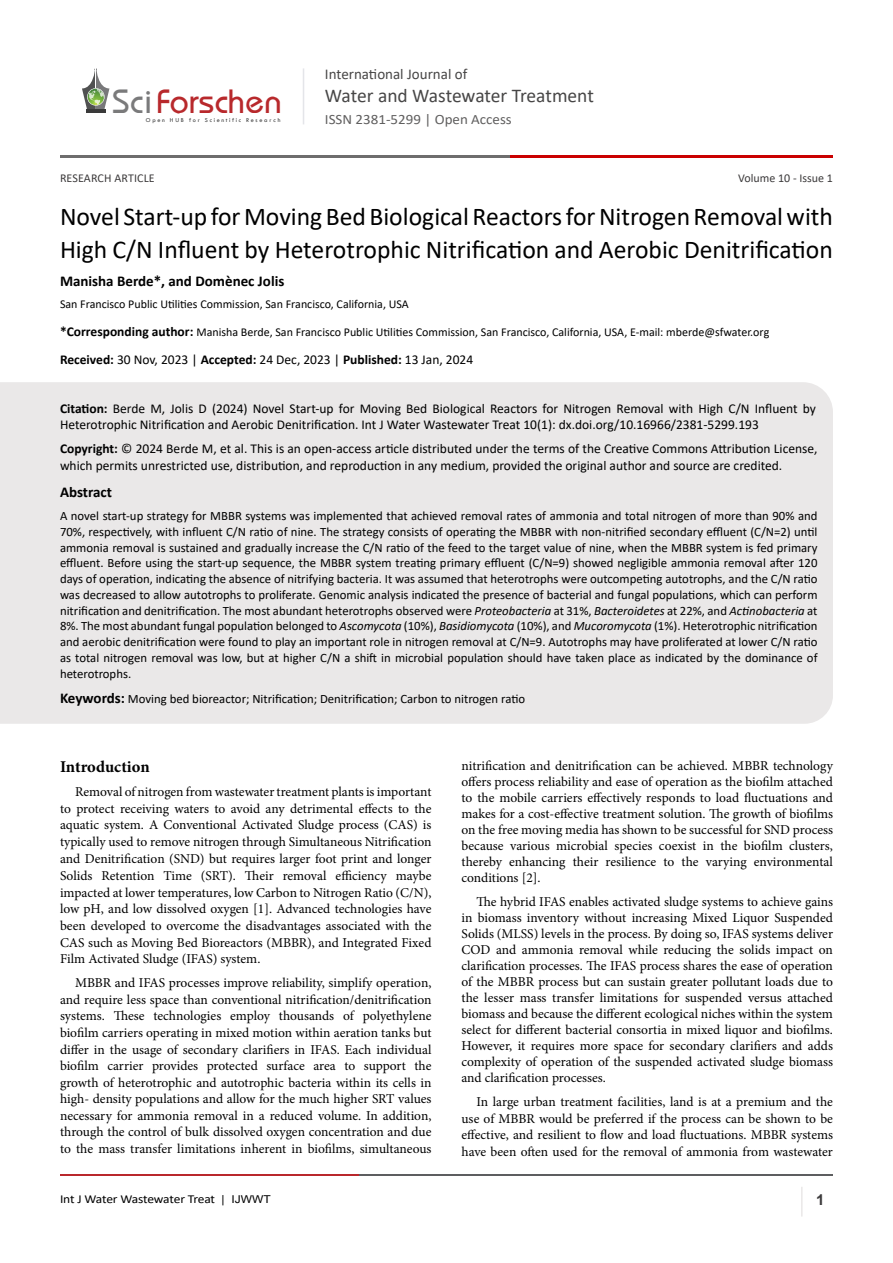
<style>
.page{position:relative;width:893px;height:1263px;background:#fff}
.page>*{position:absolute;margin:0;border:0;box-sizing:border-box;transform-origin:0 0}
.t1{font:35.1px "Opal";color:#b8292c}
.t2{font:25.65px/33px "Calibri";color:#000}
.t3{font:19.5px "Calibri";letter-spacing:-.01em;color:#474646}
.heading_1{font:700 16.5px "Minion Pro";letter-spacing:-.005em;color:#000}
.t4{font:700 15px "Calibri";color:#000}
.t5{font:15px "Calibri";color:#474646}
.t6{font:700 15px "Arial";color:#3c3a3b}
.t7{font:14.25px "Calibri";color:#605f5f;scale:1.05 1}
.t8{font:13.5px/16px "Minion Pro";color:#000;text-align:justify}
.t9{font:13.5px/16.5px "Calibri";color:#000}
.t10{font:12.75px/15.8px "Calibri";color:#000;text-align:justify}
.t11{font:12.15px "Calibri";letter-spacing:-.02em;color:#000;scale:1.11 1}
.t12{font:12px "Calibri";color:#000}
.t13{font:12px "Calibri";color:#3c3a3b}
.t14{font:6.15px "Tw Cen";letter-spacing:.28em;color:#3a3a3a}
.s1{color:#7a7a7b}
.s2{font-weight:700;font-size:13.5px}
.s3{font-weight:700}
.s4{font-style:italic}
.s5{font-weight:700;font-size:15px}
.s6{font-family:"Arial";font-size:10.8px}
</style>
<div class="page">
<hr style="left:86px;top:109px;width:19px;height:4px;background:#3a3a3a">
<svg style="left:82px;top:68px;width:27px;height:41px"></svg>
<hr style="left:303px;top:68px;width:1px;height:56px;background:#e4e5e9">
<svg style="left:801px;top:1187px;width:1px;height:29px"></svg>
<hr style="left:60px;top:1174px;width:300px;height:2px;background:#b9282c">
<hr style="left:359px;top:1174px;width:474px;height:2px;background:#5d5e60">
<hr style="left:60px;top:155px;width:535px;height:2px;background:#6e6d6d">
<hr style="left:511px;top:155px;width:322px;height:2px;background:#ca0000">
<div style="left:0;top:382px;width:833px;height:342px;background:#eae8e8"></div>
<h1 class="t1" style="left:113px;top:80px;width:171px"><span class="s1">Sci</span>Forschen</h1>
<p class="t14" style="left:146px;top:116px;width:136px">Open HUB for Scientific Research</p>
<p class="t5" style="left:325px;top:64px;width:144px">International Journal of</p>
<h3 class="t3" style="left:325px;top:82px;width:270px">Water and Wastewater Treatment</h3>
<p class="t7" style="left:325px;top:110px;width:179px">ISSN 2381-5299 | Open Access</p>
<p class="t13" style="left:738px;top:170px;width:96px">Volume 10 - Issue 1</p>
<p class="t13" style="left:60px;top:170px;width:96px">RESEARCH ARTICLE</p>
<p class="t2" style="left:60px;top:199px;width:774px">Novel Start-up for Moving Bed Biological Reactors for Nitrogen Removal with<br>High C/N Influent by Heterotrophic Nitrification and Aerobic Denitrification</p>
<p class="t4" style="left:60px;top:270px;width:226px">Manisha Berde*, and Domènec Jolis</p>
<p class="t12" style="left:60px;top:296px;width:350px">San Francisco Public Utilities Commission, San Francisco, California, USA</p>
<p class="t12" style="left:60px;top:324px;width:711px"><span class="s2">*Corresponding author:</span> Manisha Berde, San Francisco Public Utilities Commission, San Francisco, California, USA, E-mail: mberde@sfwater.org</p>
<p class="t9" style="left:60px;top:351px;width:415px"><span class="s3">Received:</span> 30 Nov, 2023 | <span class="s3">Accepted:</span> 24 Dec, 2023 | <span class="s3">Published:</span> 13 Jan, 2024</p>
<p class="t9" style="left:60px;top:400px;width:758px"><span class="s3">Citation:</span> Berde M, Jolis D (2024) Novel Start-up for Moving Bed Biological Reactors for Nitrogen Removal with High C/N Influent by<br>Heterotrophic Nitrification and Aerobic Denitrification. Int J Water Wastewater Treat 10(1): dx.doi.org/10.16966/2381-5299.193</p>
<p class="t9" style="left:60px;top:440px;width:759px"><span class="s3">Copyright:</span> © 2024 Berde M, et al. This is an open-access article distributed under the terms of the Creative Commons Attribution License, which permits unrestricted use, distribution, and reproduction in any medium, provided the original author and source are credited.</p>
<p class="t4" style="left:60px;top:481px;width:53px">Abstract</p>
<p class="t10" style="left:60px;top:508px;width:759px">A novel start-up strategy for MBBR systems was implemented that achieved removal rates of ammonia and total nitrogen of more than 90% and 70%, respectively, with influent C/N ratio of nine. The strategy consists of operating the MBBR with non-nitrified secondary effluent (C/N=2) until ammonia removal is sustained and gradually increase the C/N ratio of the feed to the target value of nine, when the MBBR system is fed primary effluent. Before using the start-up sequence, the MBBR system treating primary effluent (C/N=9) showed negligible ammonia removal after 120 days of operation, indicating the absence of nitrifying bacteria. It was assumed that heterotrophs were outcompeting autotrophs, and the C/N ratio was decreased to allow autotrophs to proliferate. Genomic analysis indicated the presence of bacterial and fungal populations, which can perform nitrification and denitrification. The most abundant heterotrophs observed were <span class="s4">Proteobacteria</span> at 31%, <span class="s4">Bacteroidetes</span> at 22%, and <span class="s4">Actinobacteria</span> at 8%. The most abundant fungal population belonged to <span class="s4">Ascomycota</span> (10%), <span class="s4">Basidiomycota</span> (10%), and <span class="s4">Mucoromycota</span> (1%). Heterotrophic nitrification and aerobic denitrification were found to play an important role in nitrogen removal at C/N=9. Autotrophs may have proliferated at lower C/N ratio as total nitrogen removal was low, but at higher C/N a shift in microbial population should have taken place as indicated by the dominance of heterotrophs.</p>
<p class="t10" style="left:60px;top:691px;width:467px"><span class="s5">Keywords:</span> Moving bed bioreactor; Nitrification; Denitrification; Carbon to nitrogen ratio</p>
<p class="heading_1" style="left:60px;top:755px;width:91px">Introduction</p>
<p class="t8" style="left:60px;top:783px;width:373px;line-height:16.8px;text-indent:15px">Removal of nitrogen from wastewater treatment plants is important to protect receiving waters to avoid any detrimental effects to the aquatic system. A Conventional Activated Sludge process (CAS) is typically used to remove nitrogen through Simultaneous Nitrification and Denitrification (SND) but requires larger foot print and longer Solids Retention Time (SRT). Their removal efficiency maybe impacted at lower temperatures, low Carbon to Nitrogen Ratio (C/N), low pH, and low dissolved oxygen [1]. Advanced technologies have been developed to overcome the disadvantages associated with the CAS such as Moving Bed Bioreactors (MBBR), and Integrated Fixed Film Activated Sludge (IFAS) system.</p>
<p class="t8" style="left:60px;top:975px;width:373px;line-height:16.5px;text-indent:15px">MBBR and IFAS processes improve reliability, simplify operation, and require less space than conventional nitrification/denitrification systems. These technologies employ thousands of polyethylene biofilm carriers operating in mixed motion within aeration tanks but differ in the usage of secondary clarifiers in IFAS. Each individual biofilm carrier provides protected surface area to support the growth of heterotrophic and autotrophic bacteria within its cells in high- density populations and allow for the much higher SRT values necessary for ammonia removal in a reduced volume. In addition, through the control of bulk dissolved oxygen concentration and due to the mass transfer limitations inherent in biofilms, simultaneous</p>
<p class="t8" style="left:461px;top:757px;width:373px">nitrification and denitrification can be achieved. MBBR technology offers process reliability and ease of operation as the biofilm attached to the mobile carriers effectively responds to load fluctuations and makes for a cost-effective treatment solution. The growth of biofilms on the free moving media has shown to be successful for SND process because various microbial species coexist in the biofilm clusters, thereby enhancing their resilience to the varying environmental conditions [2].</p>
<p class="t8" style="left:461px;top:893px;width:373px;text-indent:15px">The hybrid IFAS enables activated sludge systems to achieve gains in biomass inventory without increasing Mixed Liquor Suspended Solids (MLSS) levels in the process. By doing so, IFAS systems deliver COD and ammonia removal while reducing the solids impact on clarification processes. The IFAS process shares the ease of operation of the MBBR process but can sustain greater pollutant loads due to the lesser mass transfer limitations for suspended versus attached biomass and because the different ecological niches within the system select for different bacterial consortia in mixed liquor and biofilms.<br>However, it requires more space for secondary clarifiers and adds complexity of operation of the suspended activated sludge biomass and clarification processes.</p>
<p class="t8" style="left:461px;top:1093px;width:373px;line-height:16.5px;text-indent:15px">In large urban treatment facilities, land is at a premium and the use of MBBR would be preferred if the process can be shown to be effective, and resilient to flow and load fluctuations. MBBR systems have been often used for the removal of ammonia from wastewater</p>
<p class="t11" style="left:60px;top:1190px;width:191px">Int J Water Wastewater Treat <span class="s6">| IJWWT</span></p>
<p class="t6" style="left:816px;top:1189px;width:10px">1</p>
</div>
